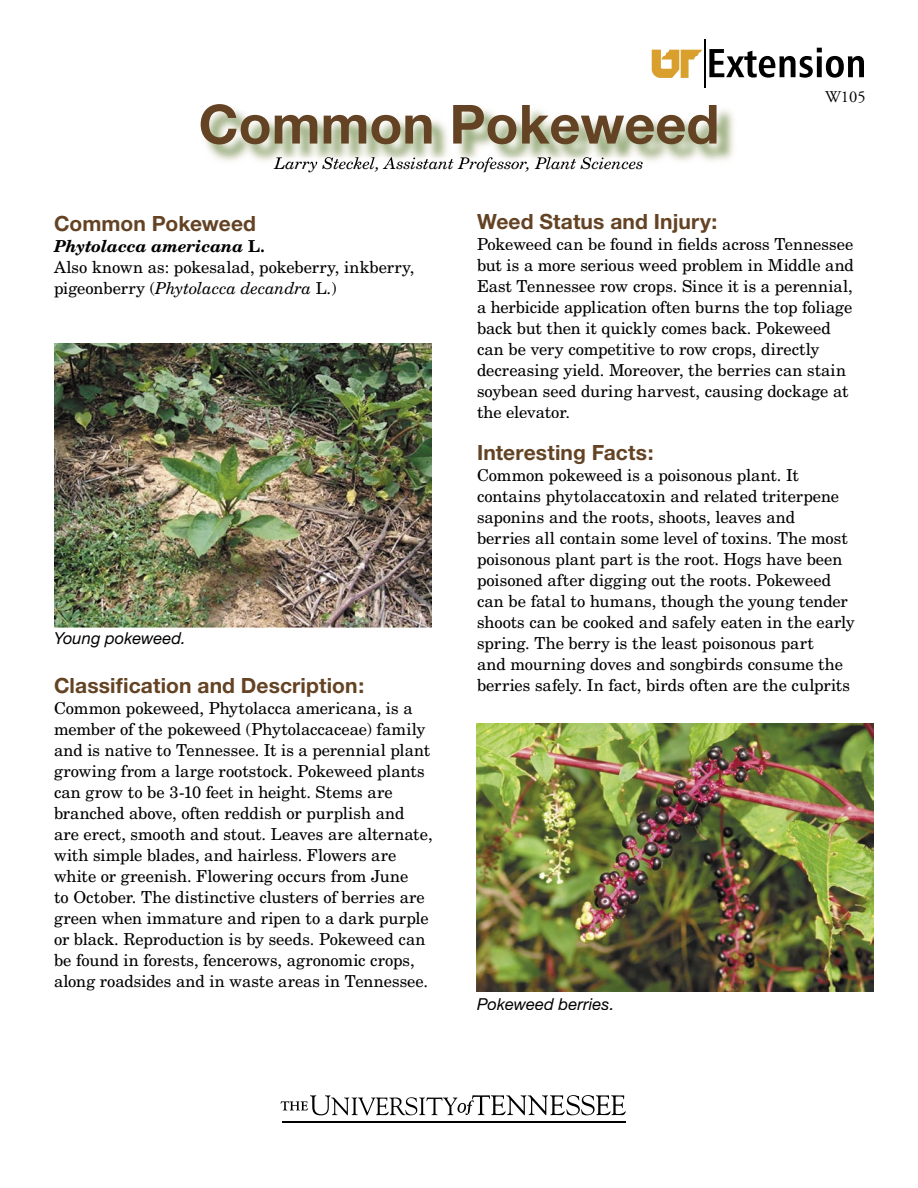
<style>
.page{position:relative;width:918px;height:1188px;background:#fff}
.page>*{position:absolute;margin:0;border:0;box-sizing:border-box;transform-origin:0 0}
.t1{font:700 54px "Helvetica Neue LT Std";color:#644324}
.t2{font:700 21px "Helvetica Neue LT Std";letter-spacing:.005em;color:#644324}
.t3{font:16.5px/21px "New Century Schlbk LT Std";color:#000}
.t4{font:italic 16.5px "New Century Schlbk LT Std";letter-spacing:-.01em;color:#000}
.t5{font:italic 16.5px "Helvetica Neue LT Std";letter-spacing:.005em;color:#000}
.t6{font:16.5px "Adobe Garamond Pro";color:#000}
.s1{font-weight:700;font-style:italic}
.s2{font-weight:700}
.s3{font-style:italic}
</style>
<div class="page">
<img style="left:204px;top:109px;width:530px;height:53px">
<img style="left:54px;top:344px;width:378px;height:284px">
<img style="left:477px;top:724px;width:396px;height:267px">
<svg style="left:652px;top:50px;width:50px;height:28px"></svg>
<svg style="left:709px;top:48px;width:155px;height:30px"></svg>
<hr style="left:705px;top:39px;width:1px;height:49px;background:#000">
<hr style="left:282px;top:1121px;width:343px;height:1px;background:#000">
<svg style="left:281px;top:1095px;width:345px;height:21px"></svg>
<img style="left:274px;top:157px;width:369px;height:7px">
<h1 class="t1" style="left:199px;top:91px;width:522px">Common Pokeweed</h1>
<p class="t4" style="left:274px;top:154px;width:371px">Larry Steckel, Assistant Professor, Plant Sciences</p>
<p class="t6" style="left:825px;top:86px;width:42px">W105</p>
<p class="t2" style="left:54px;top:211px;width:204px">Common Pokeweed</p>
<p class="t3" style="left:54px;top:236px;width:362px"><span class="s1">Phytolacca americana</span> <span class="s2">L</span><span class="s1">.<br></span>Also known as: pokesalad, pokeberry, inkberry, pigeonberry (<span class="s3">Phytolacca decandra</span> L<span class="s3">.</span>)</p>
<p class="t5" style="left:54px;top:629px;width:133px">Young pokeweed.</p>
<p class="t2" style="left:54px;top:673px;width:312px">Classification and Description:</p>
<p class="t3" style="left:54px;top:698px;width:380px">Common pokeweed, Phytolacca americana, is a member of the pokeweed (Phytolaccaceae) family and is native to Tennessee. It is a perennial plant growing from a large rootstock. Pokeweed plants can grow to be 3-10 feet in height. Stems are branched above, often reddish or purplish and are erect, smooth and stout. Leaves are alternate, with simple blades, and hairless. Flowers are white or greenish. Flowering occurs from June<br>to October. The distinctive clusters of berries are green when immature and ripen to a dark purple or black. Reproduction is by seeds. Pokeweed can be found in forests, fencerows, agronomic crops, along roadsides and in waste areas in Tennessee.</p>
<p class="t2" style="left:477px;top:208px;width:242px">Weed Status and Injury:</p>
<p class="t3" style="left:477px;top:233px;width:378px">Pokeweed can be found in fields across Tennessee but is a more serious weed problem in Middle and East Tennessee row crops. Since it is a perennial, a herbicide application often burns the top foliage back but then it quickly comes back. Pokeweed can be very competitive to row crops, directly decreasing yield. Moreover, the berries can stain soybean seed during harvest, causing dockage at the elevator.</p>
<p class="t2" style="left:477px;top:439px;width:178px">Interesting Facts:</p>
<p class="t3" style="left:477px;top:464px;width:379px">Common pokeweed is a poisonous plant. It contains phytolaccatoxin and related triterpene saponins and the roots, shoots, leaves and<br>berries all contain some level of toxins. The most poisonous plant part is the root. Hogs have been poisoned after digging out the roots. Pokeweed can be fatal to humans, though the young tender shoots can be cooked and safely eaten in the early spring. The berry is the least poisonous part<br>and mourning doves and songbirds consume the berries safely. In fact, birds often are the culprits</p>
<p class="t5" style="left:477px;top:994px;width:139px">Pokeweed berries.</p>
</div>
